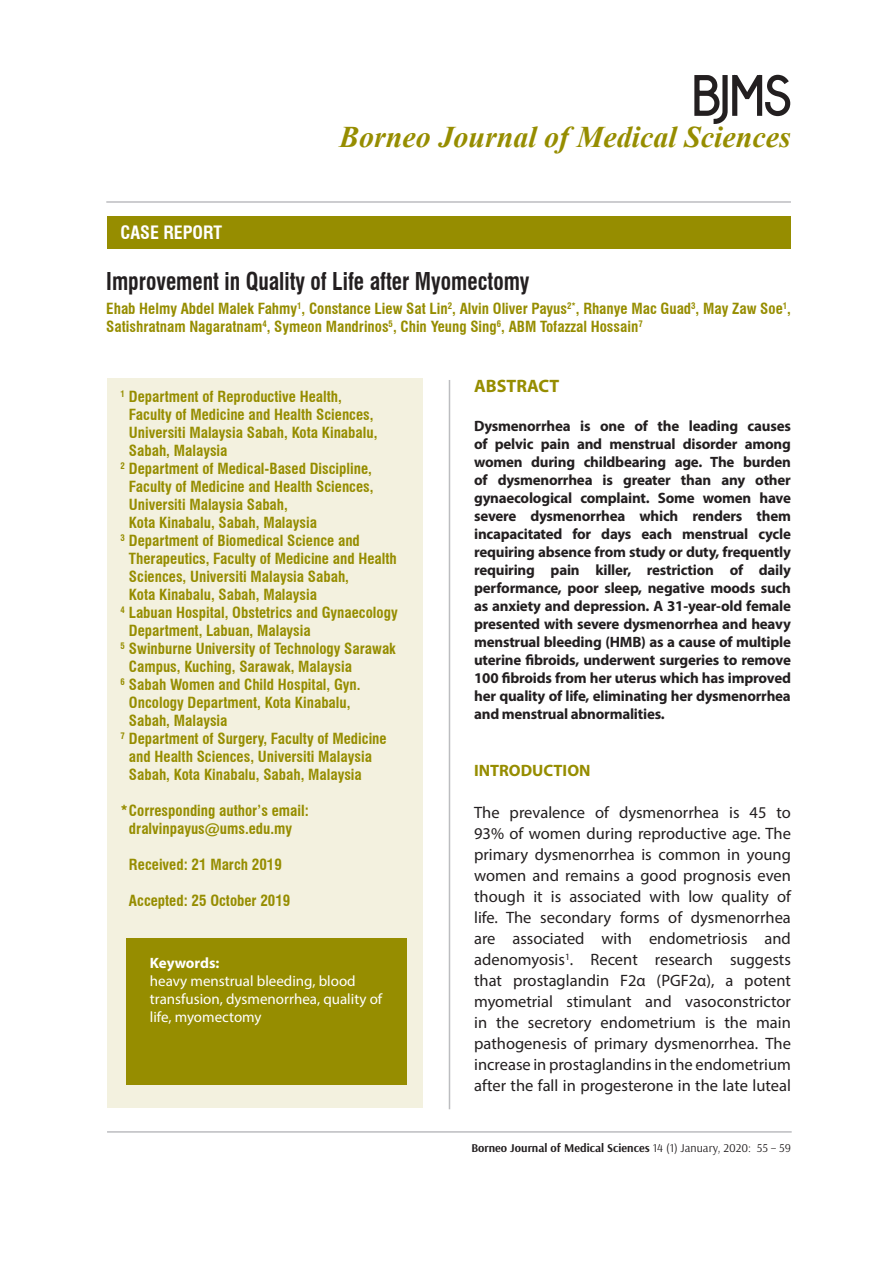
<style>
.page{position:relative;width:893px;height:1263px;background:#fff}
.page>*{position:absolute;margin:0;border:0;box-sizing:border-box;transform-origin:0 0}
.t1{font:italic 700 30px "Times New Roman";color:#968d00}
.t2{font:700 condensed 24px "Swiss 721 BT";color:#231f20;scale:.9 1}
.t3{font:700 condensed 18px "Swiss 721 BT";color:#fff}
.t4{font:700 18px "Myriad Pro";color:#968d00}
.t5{font:16.5px/21px "Myriad Pro";color:#231f20;text-align:justify}
.t6{font:700 16.5px "Myriad Pro";color:#968d00}
.t7{font:700 condensed 15px/18px "Swiss 721 BT";color:#968d00}
.t8{font:700 15px/18px "Myriad Pro";letter-spacing:-.015em;color:#231f20;text-align:justify}
.t9{font:15px/18px "Myriad Pro";color:#fff}
.t10{font:700 15px "Myriad Pro";letter-spacing:-.005em;color:#fff}
.t11{font:700 12px "Arsenal";color:#231f20}
.s1{font-weight:400}
</style>
<div class="page">
<div style="left:107px;top:216px;width:684px;height:33px;background:#968d00"></div>
<hr style="left:106px;top:201px;width:685px;height:2px;background:#bcbdc0">
<hr style="left:107px;top:1131px;width:685px;height:2px;background:#bcbdc0">
<div style="left:107px;top:378px;width:315px;height:730px;background:#f3f1df"></div>
<div style="left:126px;top:938px;width:281px;height:147px;background:#968d00"></div>
<hr style="left:449px;top:380px;width:1px;height:729px;background:#bcbdc0">
<svg style="left:694px;top:74px;width:97px;height:50px"></svg>
<p class="t1" style="left:339px;top:116px;width:453px">Borneo Journal of Medical Sciences</p>
<p class="t3" style="left:120px;top:222px;width:103px">CASE REPORT</p>
<p class="t2" style="left:106px;top:267px;width:472px">Improvement in Quality of Life after Myomectomy</p>
<p class="t7" style="left:106px;top:299px;width:686px">Ehab Helmy Abdel Malek Fahmy<sup>1</sup>, Constance Liew Sat Lin<sup>2</sup>, Alvin Oliver Payus<sup>2*</sup>, Rhanye Mac Guad<sup>3</sup>, May Zaw Soe<sup>1</sup>,<br>Satishratnam Nagaratnam<sup>4</sup>, Symeon Mandrinos<sup>5</sup>, Chin Yeung Sing<sup>6</sup>, ABM Tofazzal Hossain<sup>7</sup></p>
<p class="t7" style="left:120px;top:387px;width:223px"><sup>1</sup> Department of Reproductive Health,</p>
<p class="t7" style="left:129px;top:405px;width:250px">Faculty of Medicine and Health Sciences,<br>Universiti Malaysia Sabah, Kota Kinabalu,<br>Sabah, Malaysia</p>
<p class="t7" style="left:129px;top:459px;width:246px;text-align:justify;text-indent:-9px"><sup>2</sup> Department of Medical-Based Discipline, Faculty of Medicine and Health Sciences, Universiti Malaysia Sabah,</p>
<p class="t7" style="left:129px;top:513px;width:190px">Kota Kinabalu, Sabah, Malaysia</p>
<p class="t7" style="left:129px;top:531px;width:269px;text-indent:-9px"><sup>3</sup> Department of Biomedical Science and<br>Therapeutics, Faculty of Medicine and Health<br>Sciences, Universiti Malaysia Sabah,</p>
<p class="t7" style="left:129px;top:585px;width:190px">Kota Kinabalu, Sabah, Malaysia</p>
<p class="t7" style="left:129px;top:603px;width:270px;text-indent:-9px"><sup>4</sup> Labuan Hospital, Obstetrics and Gynaecology<br>Department, Labuan, Malaysia</p>
<p class="t7" style="left:129px;top:639px;width:268px;text-indent:-9px"><sup>5</sup> Swinburne University of Technology Sarawak<br>Campus, Kuching, Sarawak, Malaysia</p>
<p class="t7" style="left:120px;top:675px;width:242px;text-align:center"><sup>6</sup> Sabah Women and Child Hospital, Gyn.<br>Oncology Department, Kota Kinabalu,</p>
<p class="t7" style="left:129px;top:711px;width:100px">Sabah, Malaysia</p>
<p class="t7" style="left:129px;top:729px;width:259px;text-indent:-9px"><sup>7</sup> Department of Surgery, Faculty of Medicine and Health Sciences, Universiti Malaysia<br>Sabah, Kota Kinabalu, Sabah, Malaysia</p>
<p class="t7" style="left:120px;top:801px;width:190px">*Corresponding author’s email:</p>
<p class="t7" style="left:129px;top:819px;width:165px">dralvinpayus@ums.edu.my</p>
<p class="t7" style="left:129px;top:855px;width:154px">Received: 21 March 2019</p>
<p class="t7" style="left:129px;top:891px;width:163px">Accepted: 25 October 2019</p>
<p class="t10" style="left:150px;top:953px;width:71px">Keywords:</p>
<p class="t9" style="left:150px;top:972px;width:234px">heavy menstrual bleeding, blood transfusion, dysmenorrhea, quality of life, myomectomy</p>
<p class="t4" style="left:474px;top:374px;width:87px">ABSTRACT</p>
<p class="t8" style="left:474px;top:416px;width:318px">Dysmenorrhea is one of the leading causes of pelvic pain and menstrual disorder among women during childbearing age. The burden of dysmenorrhea is greater than any other gynaecological complaint. Some women have severe dysmenorrhea which renders them incapacitated for days each menstrual cycle requiring absence from study or duty, frequently requiring pain killer, restriction of daily performance, poor sleep, negative moods such as anxiety and depression. A 31-year-old female presented with severe dysmenorrhea and heavy menstrual bleeding (HMB) as a cause of multiple uterine fibroids, underwent surgeries to remove 100 fibroids from her uterus which has improved her quality of life, eliminating her dysmenorrhea and menstrual abnormalities.</p>
<p class="t6" style="left:474px;top:760px;width:118px">INTRODUCTION</p>
<p class="t5" style="left:474px;top:802px;width:318px">The prevalence of dysmenorrhea is 45 to 93% of women during reproductive age. The primary dysmenorrhea is common in young women and remains a good prognosis even though it is associated with low quality of life. The secondary forms of dysmenorrhea are associated with endometriosis and adenomyosis<sup>1</sup>. Recent research suggests that prostaglandin F2α (PGF2α), a potent myometrial stimulant and vasoconstrictor in the secretory endometrium is the main pathogenesis of primary dysmenorrhea. The increase in prostaglandins in the endometrium after the fall in progesterone in the late luteal</p>
<p class="t11" style="left:471px;top:1141px;width:321px">Borneo Journal of Medical Sciences <span class="s1">14 (1) January, 2020: 55 – 59</span></p>
</div>
